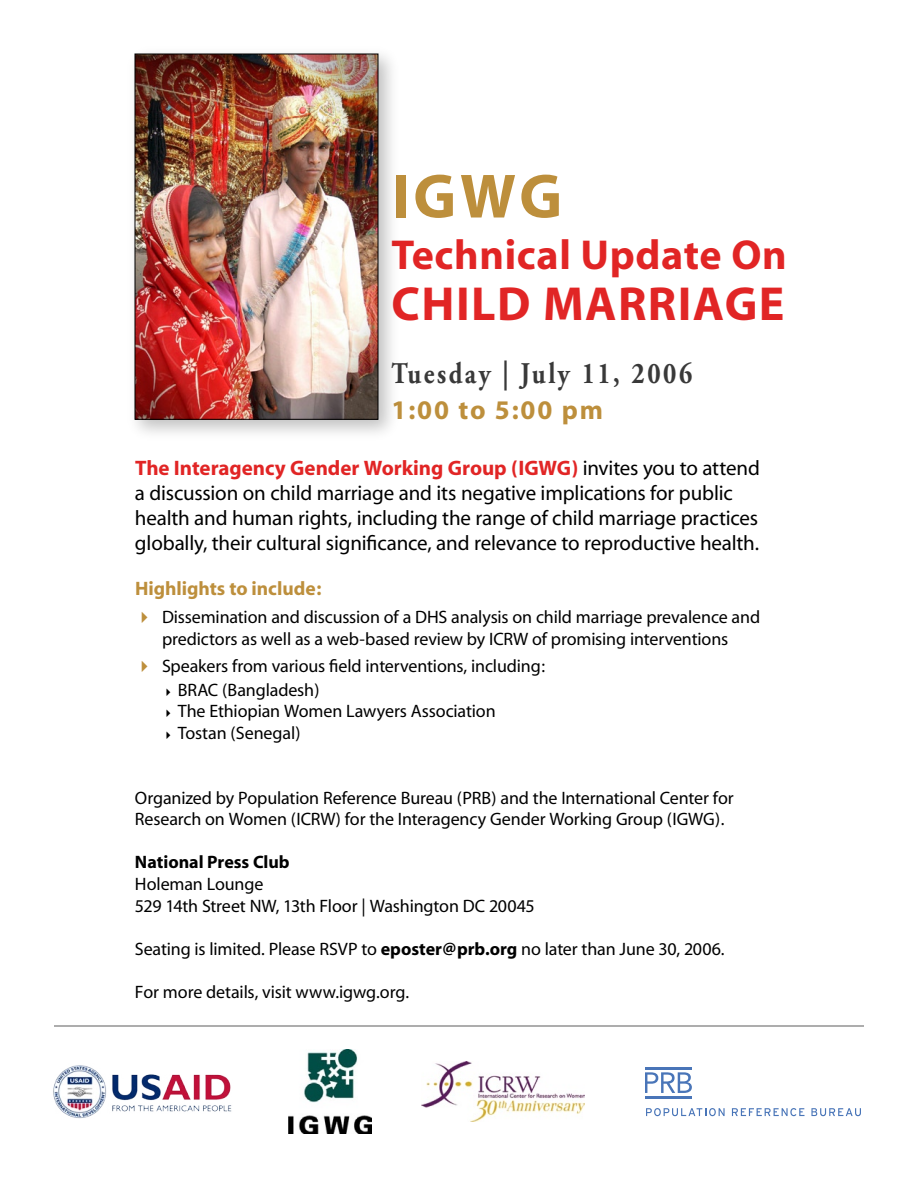
<style>
.page{position:relative;width:918px;height:1188px;background:#fff}
.page>*{position:absolute;margin:0;border:0;box-sizing:border-box;transform-origin:0 0}
.t1{font:700 63px "Myriad";color:#bd8f3c}
.t2{font:700 48px "Myriad";letter-spacing:.03em;color:#e12525}
.t3{font:700 42px "Myriad";letter-spacing:.015em;color:#e12525}
.t4{font:700 30px "Adobe Garamond";letter-spacing:.1em;color:#393939;scale:.85 1}
.t5{font:700 27px "Myriad";letter-spacing:.07em;color:#bd8f3c}
.t6{font:21px/25.2px "Myriad";letter-spacing:-.01em;color:#000}
.t7{font:700 19.5px "Myriad";color:#bd8f3c}
.t8{font:18px/21.6px "Myriad";letter-spacing:-.005em;color:#000}
.t9{font:700 18px "Myriad";color:#000}
.s1{font-weight:700;color:#e12525}
.s2{color:#bd8f3c}
.s3{font-weight:700}
</style>
<div class="page">
<div style="left:126px;top:45px;width:276px;height:397px;background:#000;opacity:.25"></div>
<img style="left:137px;top:56px;width:239px;height:361px">
<div style="left:135px;top:54px;width:243px;height:365px;border:1px solid #000"></div>
<img style="left:53px;top:1065px;width:179px;height:54px">
<img style="left:288px;top:1049px;width:84px;height:85px">
<svg style="left:646px;top:1108px;width:79px;height:8px"></svg>
<svg style="left:732px;top:1108px;width:72px;height:8px"></svg>
<svg style="left:811px;top:1108px;width:50px;height:8px"></svg>
<svg style="left:645px;top:1072px;width:47px;height:21px"></svg>
<hr style="left:645px;top:1067px;width:47px;height:2px;background:#4975b8">
<hr style="left:645px;top:1096px;width:47px;height:2px;background:#4975b8">
<img style="left:422px;top:1062px;width:162px;height:60px">
<hr style="left:54px;top:1025px;width:810px;height:2px;background:#939393">
<h1 class="t1" style="left:392px;top:164px;width:172px">IGWG</h1>
<h3 class="t3" style="left:392px;top:233px;width:397px">Technical Update On</h3>
<h2 class="t2" style="left:392px;top:279px;width:395px">CHILD MARRIAGE</h2>
<h3 class="t4" style="left:392px;top:357px;width:355px">Tuesday | July 11, 2006</h3>
<h3 class="t5" style="left:392px;top:396px;width:213px">1:00 to 5:00 pm</h3>
<p class="t6" style="left:135px;top:456px;width:626px"><span class="s1">The Interagency Gender Working Group (IGWG)</span> invites you to attend a discussion on child marriage and its negative implications for public health and human rights, including the range of child marriage practices globally, their cultural significance, and relevance to reproductive health.</p>
<p class="t7" style="left:135px;top:579px;width:188px">Highlights to include:</p>
<p class="t8" style="left:135px;top:607px;width:627px;text-align:center"><span class="s2">✔</span> Dissemination and discussion of a DHS analysis on child marriage prevalence and predictors as well as a web-based review by ICRW of promising interventions</p>
<p class="t8" style="left:135px;top:656px;width:412px"><span class="s2">✔</span> Speakers from various field interventions, including:</p>
<p class="t8" style="left:162px;top:680px;width:159px">✔ BRAC (Bangladesh)</p>
<p class="t8" style="left:162px;top:701px;width:335px">✔ The Ethiopian Women Lawyers Association</p>
<p class="t8" style="left:162px;top:723px;width:140px">✔ Tostan (Senegal)</p>
<p class="t8" style="left:135px;top:788px;width:600px">Organized by Population Reference Bureau (PRB) and the International Center for<br>Research on Women (ICRW) for the Interagency Gender Working Group (IGWG).</p>
<p class="t9" style="left:135px;top:853px;width:156px">National Press Club</p>
<p class="t8" style="left:135px;top:874px;width:401px">Holeman Lounge<br>529 14th Street NW, 13th Floor | Washington DC 20045</p>
<p class="t8" style="left:135px;top:939px;width:591px">Seating is limited. Please RSVP to <span class="s3">eposter@prb.org</span> no later than June 30, 2006.</p>
<p class="t8" style="left:135px;top:982px;width:276px">For more details, visit www.igwg.org.</p>
</div>
